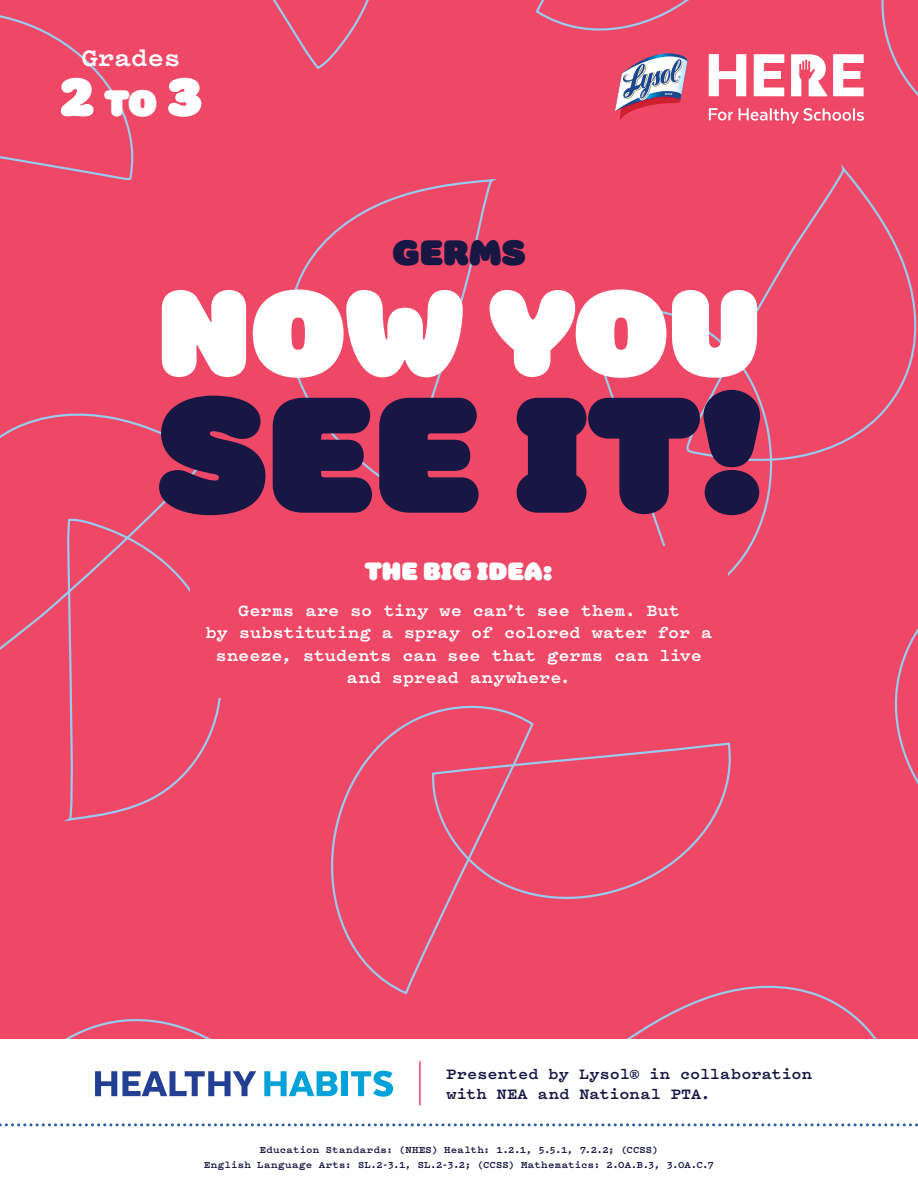
<style>
.page{position:relative;width:918px;height:1188px;background:#ef4867}
.page>*{position:absolute;margin:0;border:0;box-sizing:border-box;transform-origin:0 0}
.t1{font:166.5px "Colette Ultra Jumbo";color:#181643}
.t2{font:123px "Colette Ultra Jumbo";letter-spacing:-.005em;color:#fff}
.t3{font:52.5px "Colette Ultra Jumbo";color:#fff}
.t4{font:36px "Colette Ultra Jumbo";letter-spacing:.01em;color:#181643}
.t5{font:700 27px "Pitch";color:#fff}
.t6{font:25.5px "Colette Ultra Jumbo";letter-spacing:.005em;color:#fff}
.t7{font:700 18px/22.5px "Pitch";letter-spacing:.005em;color:#fff;text-align:center}
.t8{font:700 16.5px/19.8px "Pitch";letter-spacing:.005em;color:#181643}
.t9{font:700 10.5px/15px "Pitch";letter-spacing:.025em;color:#181643;text-align:center}
.s1{font-size:37.5px}
</style>
<div class="page">
<svg style="left:67px;top:679px;width:154px;height:142px"></svg>
<svg style="left:0;top:413px;width:206px;height:266px"></svg>
<svg style="left:881px;top:0;width:37px;height:785px"></svg>
<svg style="left:762px;top:166px;width:156px;height:298px"></svg>
<svg style="left:585px;top:300px;width:190px;height:276px"></svg>
<svg style="left:617px;top:985px;width:287px;height:55px"></svg>
<svg style="left:0;top:15px;width:134px;height:166px"></svg>
<svg style="left:535px;top:0;width:154px;height:31px"></svg>
<svg style="left:273px;top:0;width:96px;height:69px"></svg>
<svg style="left:0;top:1019px;width:299px;height:21px"></svg>
<svg style="left:289px;top:179px;width:205px;height:310px"></svg>
<svg style="left:331px;top:705px;width:203px;height:290px"></svg>
<svg style="left:431px;top:741px;width:300px;height:166px"></svg>
<svg style="left:709px;top:54px;width:37px;height:42px"></svg>
<svg style="left:754px;top:54px;width:30px;height:42px"></svg>
<svg style="left:833px;top:54px;width:31px;height:42px"></svg>
<svg style="left:791px;top:54px;width:36px;height:42px"></svg>
<svg style="left:709px;top:108px;width:24px;height:12px"></svg>
<svg style="left:739px;top:108px;width:125px;height:16px"></svg>
<svg style="left:615px;top:53px;width:73px;height:68px"></svg>
<div style="left:0;top:1040px;width:918px;height:148px;background:#fff"></div>
<svg style="left:95px;top:1071px;width:161px;height:25px"></svg>
<svg style="left:264px;top:1071px;width:74px;height:25px"></svg>
<div style="left:342px;top:1071px;width:6px;height:25px;background:#00a2d7"></div>
<svg style="left:351px;top:1071px;width:42px;height:26px"></svg>
<hr style="left:419px;top:1061px;width:2px;height:44px;background:#ef4867">
<svg style="left:0;top:1123px;width:918px;height:3px"></svg>
<div style="left:190px;top:546px;width:538px;height:152px;background:#ef4867"></div>
<h3 class="t5" style="left:81px;top:39px;width:101px">Grades</h3>
<h3 class="t3" style="left:60px;top:57px;width:143px">2 <span class="s1">TO</span> 3</h3>
<h3 class="t4" style="left:393px;top:225px;width:134px">GERMS</h3>
<h2 class="t2" style="left:157px;top:239px;width:605px">NOW YOU</h2>
<h1 class="t1" style="left:157px;top:327px;width:611px">SEE IT!</h1>
<h3 class="t6" style="left:365px;top:551px;width:189px">THE BIG IDEA:</h3>
<h3 class="t7" style="left:206px;top:598px;width:508px">Germs are so tiny we can’t see them. But<br>by substituting a spray of colored water for a sneeze, students can see that germs can live and spread anywhere.</h3>
<h3 class="t8" style="left:447px;top:1063px;width:367px">Presented by Lysol® in collaboration with NEA and National PTA.</h3>
<p class="t9" style="left:204px;top:1142px;width:511px">Education Standards: (NHES) Health: 1.2.1, 5.5.1, 7.2.2; (CCSS)<br>English Language Arts: SL.2-3.1, SL.2-3.2; (CCSS) Mathematics: 2.OA.B.3, 3.OA.C.7</p>
</div>
